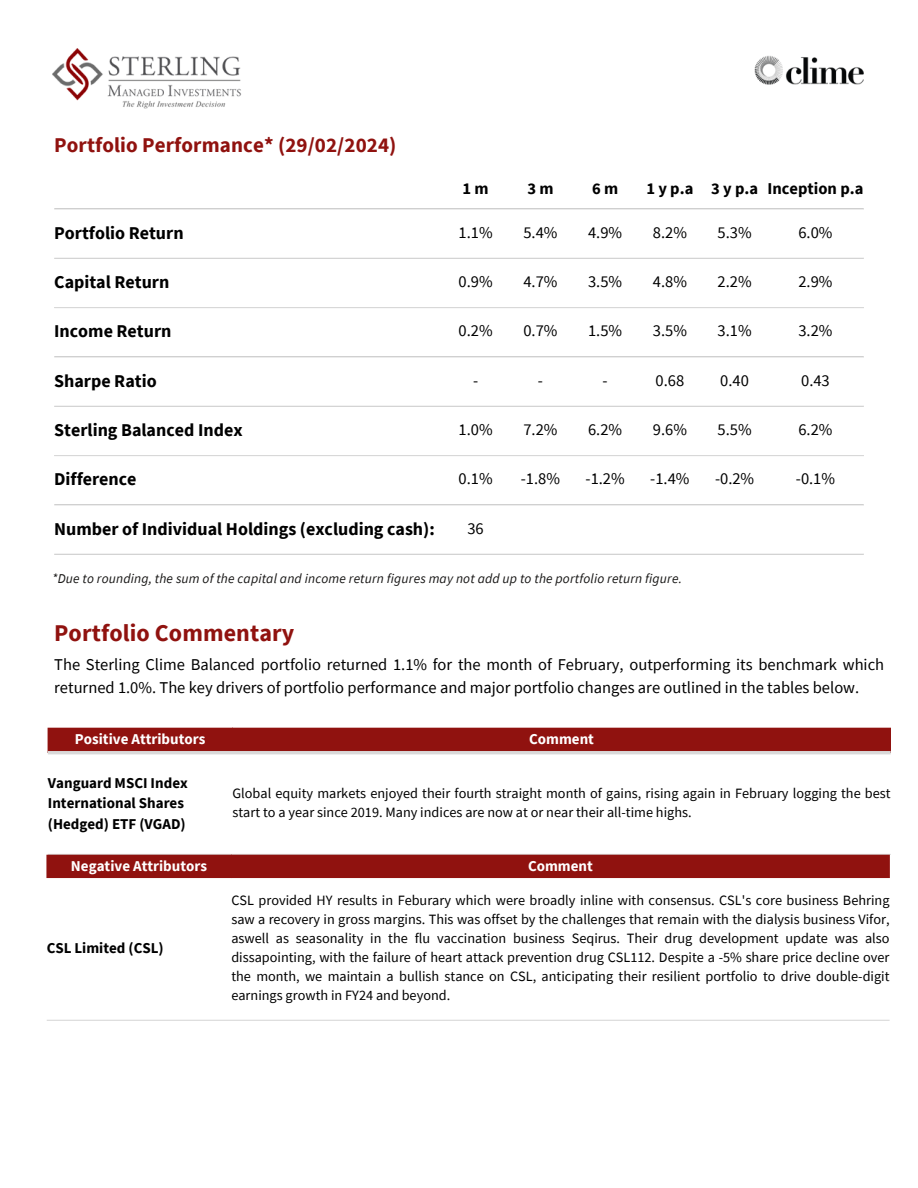
<style>
.page{position:relative;width:918px;height:1188px;background:#fff}
.page>*{position:absolute;margin:0;border:0;box-sizing:border-box;transform-origin:0 0}
.t1{font:700 24px "Source Sans Pro";letter-spacing:.005em;color:#90120f}
.t2{font:700 21px "Source Sans Pro";letter-spacing:.005em;color:#90120f}
.t3{font:700 18px "Source Sans Pro";color:#000}
.t4{font:16.5px/22.5px "Source Sans Pro";color:#000}
.t5{font:700 16.5px "Source Sans Pro";color:#000}
.t6{font:700 15px/20.2px "Source Sans Pro";color:#000}
.t7{font:700 15px "Source Sans Pro";color:#fff}
.t8{font:14.25px/19.2px "Source Sans Pro";color:#000}
.t9{font:italic 13.5px "Source Sans Pro";letter-spacing:.01em;color:#171615}
</style>
<div class="page">
<img style="left:52px;top:49px;width:189px;height:59px">
<img style="left:754px;top:56px;width:110px;height:28px">
<hr style="left:54px;top:208px;width:810px;height:2px;background:#d9d9d9">
<hr style="left:54px;top:258px;width:810px;height:1px;background:#d9d9d9">
<hr style="left:54px;top:307px;width:810px;height:1px;background:#d9d9d9">
<hr style="left:54px;top:356px;width:810px;height:1px;background:#d9d9d9">
<hr style="left:54px;top:406px;width:810px;height:1px;background:#d9d9d9">
<hr style="left:54px;top:455px;width:810px;height:1px;background:#d9d9d9">
<hr style="left:54px;top:504px;width:810px;height:1px;background:#d9d9d9">
<hr style="left:54px;top:554px;width:810px;height:1px;background:#d9d9d9">
<div style="left:48px;top:728px;width:843px;height:23px;background:#90120f"></div>
<hr style="left:48px;top:854px;width:843px;height:1px;background:#d9d9d9">
<hr style="left:48px;top:751px;width:843px;height:3px;background:#d9d9d9">
<div style="left:47px;top:855px;width:843px;height:23px;background:#90120f"></div>
<hr style="left:47px;top:1020px;width:843px;height:1px;background:#d9d9d9">
<p class="t2" style="left:54px;top:132px;width:344px">Portfolio Performance* (29/02/2024)</p>
<p class="t5" style="left:463px;top:178px;width:28px">1m</p>
<p class="t5" style="left:527px;top:178px;width:28px">3m</p>
<p class="t5" style="left:592px;top:178px;width:28px">6m</p>
<p class="t5" style="left:646px;top:178px;width:48px">1yp.a</p>
<p class="t5" style="left:711px;top:178px;width:48px">3yp.a</p>
<p class="t5" style="left:768px;top:178px;width:97px">Inception p.a</p>
<p class="t3" style="left:54px;top:221px;width:131px">Portfolio Return</p>
<p class="t4" style="left:459px;top:221px;width:36px">1.1%</p>
<p class="t4" style="left:523px;top:221px;width:36px">5.4%</p>
<p class="t4" style="left:588px;top:221px;width:36px">4.9%</p>
<p class="t4" style="left:653px;top:221px;width:36px">8.2%</p>
<p class="t4" style="left:718px;top:221px;width:36px">5.3%</p>
<p class="t4" style="left:798px;top:221px;width:36px">6.0%</p>
<p class="t3" style="left:54px;top:270px;width:117px">Capital Return</p>
<p class="t4" style="left:459px;top:270px;width:36px">0.9%</p>
<p class="t4" style="left:523px;top:270px;width:36px">4.7%</p>
<p class="t4" style="left:588px;top:270px;width:36px">3.5%</p>
<p class="t4" style="left:653px;top:270px;width:36px">4.8%</p>
<p class="t4" style="left:718px;top:270px;width:36px">2.2%</p>
<p class="t4" style="left:798px;top:270px;width:36px">2.9%</p>
<p class="t3" style="left:54px;top:320px;width:119px">Income Return</p>
<p class="t4" style="left:459px;top:319px;width:36px">0.2%</p>
<p class="t4" style="left:523px;top:319px;width:36px">0.7%</p>
<p class="t4" style="left:588px;top:319px;width:36px">1.5%</p>
<p class="t4" style="left:653px;top:319px;width:36px">3.5%</p>
<p class="t4" style="left:718px;top:319px;width:36px">3.1%</p>
<p class="t4" style="left:798px;top:319px;width:36px">3.2%</p>
<p class="t3" style="left:54px;top:369px;width:104px">Sharpe Ratio</p>
<p class="t4" style="left:473px;top:368px;width:7px">-</p>
<p class="t4" style="left:538px;top:368px;width:7px">-</p>
<p class="t4" style="left:603px;top:368px;width:7px">-</p>
<p class="t4" style="left:656px;top:368px;width:30px">0.68</p>
<p class="t4" style="left:720px;top:368px;width:30px">0.40</p>
<p class="t4" style="left:801px;top:368px;width:30px">0.43</p>
<p class="t3" style="left:54px;top:418px;width:190px">Sterling Balanced Index</p>
<p class="t4" style="left:459px;top:418px;width:36px">1.0%</p>
<p class="t4" style="left:523px;top:418px;width:36px">7.2%</p>
<p class="t4" style="left:588px;top:418px;width:36px">6.2%</p>
<p class="t4" style="left:653px;top:418px;width:36px">9.6%</p>
<p class="t4" style="left:718px;top:418px;width:36px">5.5%</p>
<p class="t4" style="left:798px;top:418px;width:36px">6.2%</p>
<p class="t3" style="left:54px;top:468px;width:84px">Difference</p>
<p class="t4" style="left:459px;top:467px;width:36px">0.1%</p>
<p class="t4" style="left:521px;top:467px;width:41px">-1.8%</p>
<p class="t4" style="left:586px;top:467px;width:41px">-1.2%</p>
<p class="t4" style="left:650px;top:467px;width:41px">-1.4%</p>
<p class="t4" style="left:715px;top:467px;width:41px">-0.2%</p>
<p class="t4" style="left:796px;top:467px;width:41px">-0.1%</p>
<p class="t3" style="left:54px;top:517px;width:382px">Number of Individual Holdings (excluding cash):</p>
<p class="t4" style="left:467px;top:516px;width:18px">36</p>
<h2 class="t9" style="left:52px;top:570px;width:631px">*Due to rounding, the sum of the capital and income return figures may not add up to the portfolio return figure.</h2>
<h1 class="t1" style="left:54px;top:617px;width:242px">Portfolio Commentary</h1>
<h3 class="t4" style="left:54px;top:653px;width:831px">The Sterling Clime Balanced portfolio returned 1.1% for the month of February, outperforming its benchmark which returned 1.0%. The key drivers of portfolio performance and major portfolio changes are outlined in the tables below.</h3>
<p class="t7" style="left:75px;top:729px;width:132px">Positive Attributors</p>
<p class="t7" style="left:529px;top:729px;width:66px">Comment</p>
<p class="t6" style="left:48px;top:773px;width:141px">Vanguard MSCI Index<br>International Shares (Hedged) ETF (VGAD)</p>
<p class="t8" style="left:233px;top:784px;width:660px">Global equity markets enjoyed their fourth straight month of gains, rising again in February logging the best start to a year since 2019. Many indices are now at or near their all-time highs.</p>
<p class="t7" style="left:71px;top:856px;width:138px">Negative Attributors</p>
<p class="t7" style="left:528px;top:856px;width:66px">Comment</p>
<p class="t6" style="left:47px;top:938px;width:118px">CSL Limited (CSL)</p>
<p class="t8" style="left:231px;top:890px;width:660px;text-align:justify">CSL provided HY results in Feburary which were broadly inline with consensus. CSL's core business Behring saw a recovery in gross margins. This was offset by the challenges that remain with the dialysis business Vifor, aswell as seasonality in the flu vaccination business Seqirus. Their drug development update was also dissapointing, with the failure of heart attack prevention drug CSL112. Despite a -5% share price decline over the month, we maintain a bullish stance on CSL, anticipating their resilient portfolio to drive double-digit earnings growth in FY24 and beyond.</p>
</div>
